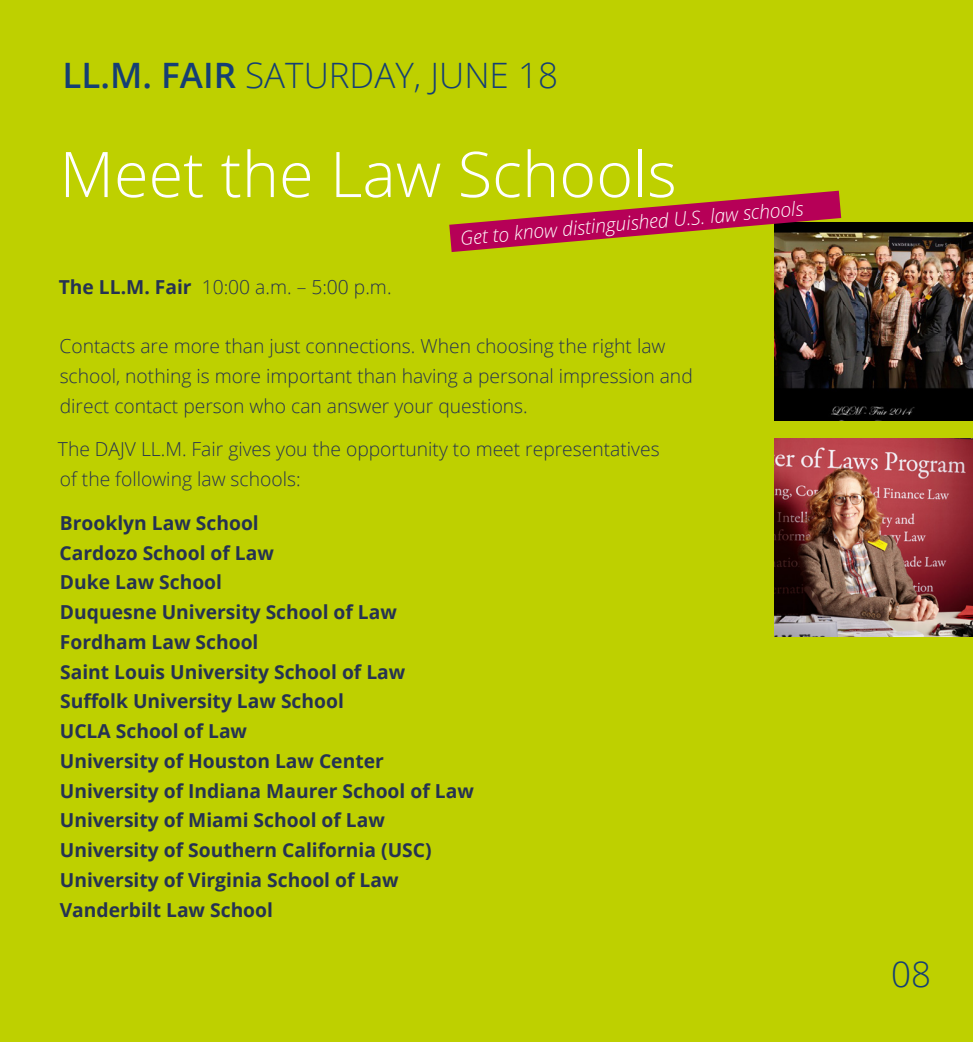
<style>
.page{position:relative;width:973px;height:1042px;background:#fff}
.page>*{position:absolute;margin:0;border:0;box-sizing:border-box;transform-origin:0 0}
.t1{font:300 63px "Open Sans";color:#fff}
.t2{font:300 35px "Open Sans";color:#153f74}
.t3{font:700 19.25px/29.8px "Open Sans";color:#253252}
.t4{font:300 19.25px/29.8px "Open Sans";color:#253252}
.t5{font:italic 300 19.25px "Open Sans";color:#fff}
.s1{font-weight:600}
.s2{font-weight:700}
</style>
<div class="page">
<div style="left:0;top:0;width:972px;height:1042px;background:#bed000"></div>
<img style="left:774px;top:222px;width:198px;height:198px">
<img style="left:774px;top:438px;width:198px;height:199px">
<svg style="left:449px;top:191px;width:392px;height:61px"></svg>
<h2 class="t2" style="left:63px;top:51px;width:497px"><span class="s1">LL.M. FAIR</span> SATURDAY, JUNE 18</h2>
<h1 class="t1" style="left:60px;top:131px;width:618px">Meet the Law Schools</h1>
<p class="t5" style="left:459px;top:225px;width:345px;rotate:-5deg">Get to know distinguished U.S. law schools</p>
<p class="t4" style="left:59px;top:271px;width:334px"><span class="s2">The LL.M. Fair</span> 10:00 a.m. – 5:00 p.m.</p>
<p class="t4" style="left:59px;top:331px;width:634px">Contacts are more than just connections. When choosing the right law school, nothing is more important than having a personal impression and direct contact person who can answer your questions.</p>
<p class="t4" style="left:58px;top:434px;width:603px">The DAJV LL.M. Fair gives you the opportunity to meet representatives of the following law schools:</p>
<p class="t3" style="left:60px;top:507px;width:415px">Brooklyn Law School<br>Cardozo School of Law<br>Duke Law School<br>Duquesne University School of Law<br>Fordham Law School<br>Saint Louis University School of Law<br>Suffolk University Law School<br>UCLA School of Law<br>University of Houston Law Center<br>University of Indiana Maurer School of Law<br>University of Miami School of Law<br>University of Southern California (USC)<br>University of Virginia School of Law<br>Vanderbilt Law School</p>
<h2 class="t2" style="left:890px;top:950px;width:41px">08</h2>
</div>
